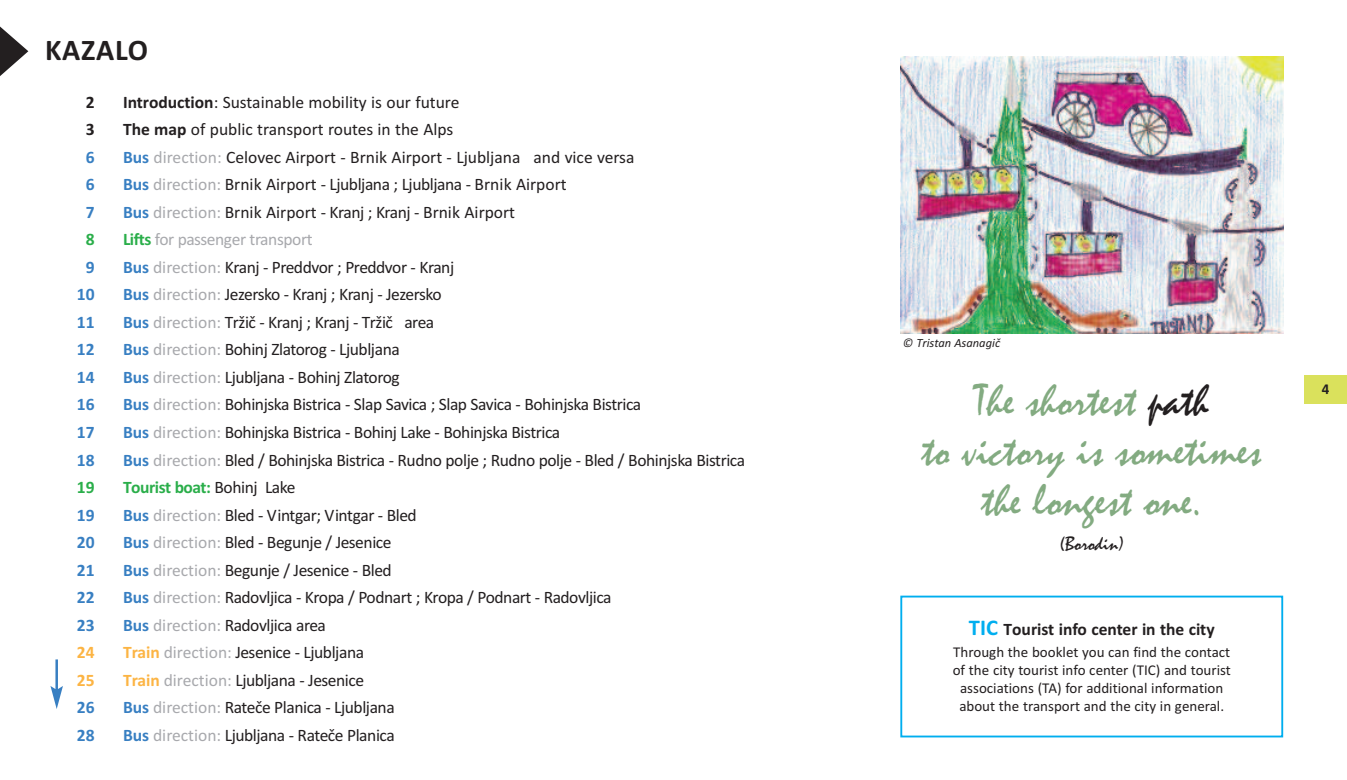
<style>
.page{position:relative;width:1347px;height:780px;background:#fff}
.page>*{position:absolute;margin:0;border:0;box-sizing:border-box;transform-origin:0 0}
.t1{font:45px/50px "Mistral";color:#83ab81;text-align:center}
.t2{font:700 30px "Calibri";letter-spacing:.025em;color:#231f20}
.t3{font:20px "Mistral";color:#231f20}
.t4{font:17.5px/27.5px "Calibri";letter-spacing:-.025em;color:#231f20}
.t5{font:700 17.5px/27.5px "Calibri";color:#387fc2;text-align:justify}
.t6{font:700 17.5px/27.5px "Calibri";color:#231f20}
.t7{font:700 17.5px/27.5px "Calibri";color:#fcb443}
.t8{font:700 17.5px "Calibri";color:#2aae4a}
.t9{font:15px/18px "Calibri";color:#231f20;text-align:center}
.t10{font:700 15px "Calibri";color:#231f20}
.t11{font:italic 12.5px "Calibri";color:#231f20}
.s1{font-weight:700}
.s2{font-weight:700;color:#387fc2}
.s3{color:#a8a9ad}
.s4{font-weight:700;color:#2aae4a}
.s5{font-weight:700;color:#fcb443}
.s6{color:#231f20}
.s7{font-size:22.5px;color:#00aeef}
</style>
<div class="page">
<svg style="left:0;top:26px;width:28px;height:50px"></svg>
<hr style="left:55px;top:659px;width:3px;height:31px;background:#387fc2">
<svg style="left:50px;top:686px;width:13px;height:23px"></svg>
<div style="left:1304px;top:376px;width:42px;height:28px;background:#dae15c"></div>
<img style="left:900px;top:57px;width:382px;height:276px">
<div style="left:900px;top:595px;width:383px;height:142px;border:2px solid #00aeef"></div>
<h2 class="t2" style="left:45px;top:33px;width:105px">KAZALO</h2>
<p class="t6" style="left:86px;top:88px;width:10px">2<br>3</p>
<p class="t5" style="left:86px;top:143px;width:10px">6<br>6<br>7</p>
<p class="t8" style="left:86px;top:229px;width:10px">8</p>
<p class="t5" style="left:77px;top:253px;width:19px;text-align:center">9<br>10<br>11<br>12<br>14<br>16<br>17<br>18</p>
<p class="t8" style="left:77px;top:476px;width:19px">19</p>
<p class="t5" style="left:77px;top:500px;width:19px">19<br>20<br>21<br>22<br>23</p>
<p class="t7" style="left:77px;top:638px;width:19px">24<br>25</p>
<p class="t5" style="left:77px;top:693px;width:19px">26<br>28</p>
<p class="t4" style="left:123px;top:88px;width:623px"><span class="s1">Introduction</span>: Sustainable mobility is our future<br><span class="s1">The map</span> of public transport routes in the Alps<br><span class="s2">Bus</span> <span class="s3">direction:</span> Celovec Airport - Brnik Airport - Ljubljana and vice versa<br><span class="s2">Bus</span> <span class="s3">direction:</span> Brnik Airport - Ljubljana ; Ljubljana - Brnik Airport<br><span class="s2">Bus</span> <span class="s3">direction:</span> Brnik Airport - Kranj ; Kranj - Brnik Airport<br><span class="s4">Lifts</span> <span class="s3">for passenger transport<br></span><span class="s2">Bus</span> <span class="s3">direction:</span> Kranj - Preddvor ; Preddvor - Kranj<br><span class="s2">Bus</span> <span class="s3">direction:</span> Jezersko - Kranj ; Kranj - Jezersko<br><span class="s2">Bus</span> <span class="s3">direction:</span> Tržič - Kranj ; Kranj - Tržič area<br><span class="s2">Bus</span> <span class="s3">direction:</span> Bohinj Zlatorog - Ljubljana<br><span class="s2">Bus</span> <span class="s3">direction:</span> Ljubljana - Bohinj Zlatorog<br><span class="s2">Bus</span> <span class="s3">direction:</span> Bohinjska Bistrica - Slap Savica ; Slap Savica - Bohinjska Bistrica<br><span class="s2">Bus</span> <span class="s3">direction:</span> Bohinjska Bistrica - Bohinj Lake - Bohinjska Bistrica<br><span class="s2">Bus</span> <span class="s3">direction:</span> Bled / Bohinjska Bistrica - Rudno polje ; Rudno polje - Bled / Bohinjska Bistrica <span class="s4">Tourist boat:</span> Bohinj Lake<br><span class="s2">Bus</span> <span class="s3">direction:</span> Bled - Vintgar; Vintgar - Bled<br><span class="s2">Bus</span> <span class="s3">direction:</span> Bled - Begunje / Jesenice<br><span class="s2">Bus</span> <span class="s3">direction:</span> Begunje / Jesenice - Bled<br><span class="s2">Bus</span> <span class="s3">direction:</span> Radovljica - Kropa / Podnart ; Kropa / Podnart - Radovljica<br><span class="s2">Bus</span> <span class="s3">direction:</span> Radovljica area<br><span class="s5">Train</span> <span class="s3">direction:</span> Jesenice - Ljubljana<br><span class="s5">Train</span> <span class="s3">direction:</span> Ljubljana - Jesenice<br><span class="s2">Bus</span> <span class="s3">direction:</span> Rateče Planica - Ljubljana<br><span class="s2">Bus</span> <span class="s3">direction:</span> Ljubljana - Rateče Planica</p>
<p class="t11" style="left:902px;top:335px;width:99px">© Tristan Asanagič</p>
<h1 class="t1" style="left:921px;top:374px;width:341px">The shortest <span class="s6">path<br></span>to victory is sometimes the longest one.</h1>
<p class="t3" style="left:1060px;top:531px;width:65px">(Borodin)</p>
<p class="t6" style="left:968px;top:615px;width:247px"><span class="s7">TIC</span> Tourist info center in the city</p>
<p class="t9" style="left:952px;top:642px;width:280px">Through the booklet you can find the contact of the city tourist info center (TIC) and tourist associations (TA) for additional information about the transport and the city in general.</p>
<p class="t10" style="left:1321px;top:380px;width:9px">4</p>
</div>
